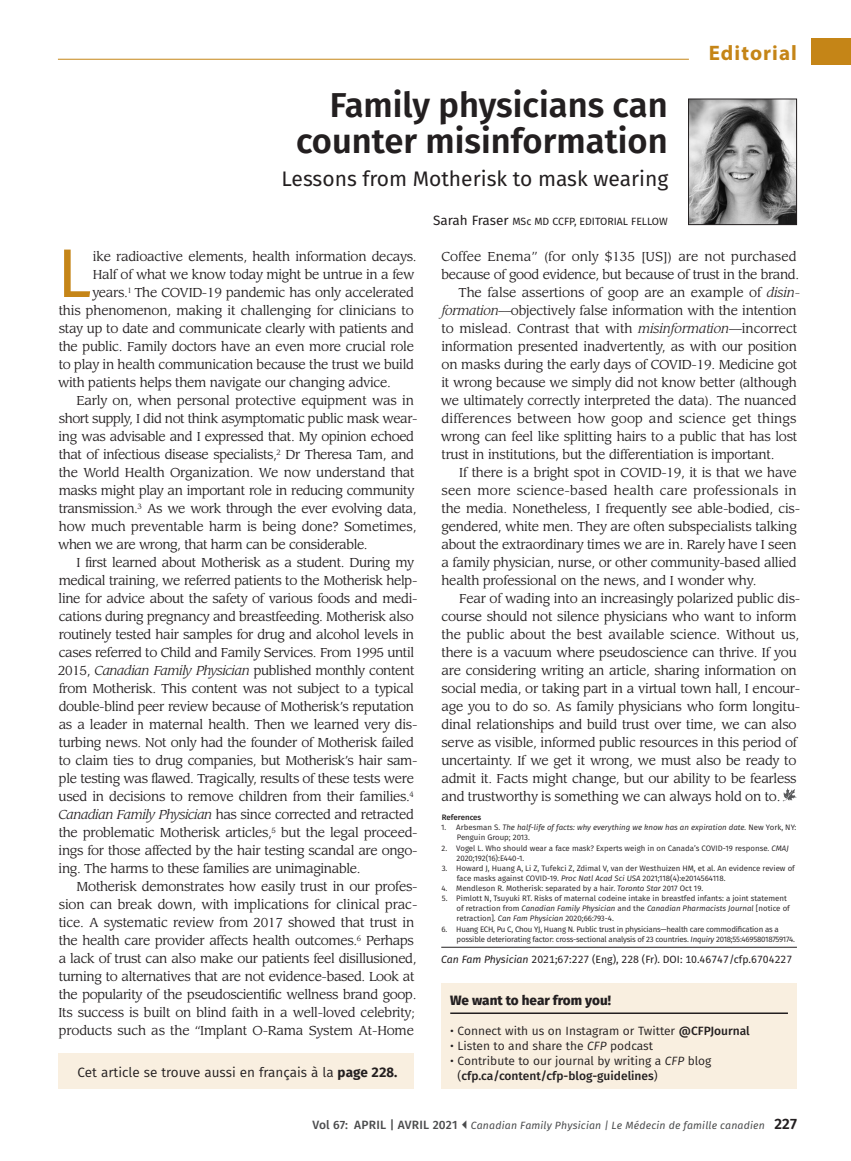
<style>
.page{position:relative;width:851px;height:1161px;background:#fff}
.page>*{position:absolute;margin:0;border:0;box-sizing:border-box;transform-origin:0 0}
.DropCap3{font:68.85px "Fira Sans";color:#c58517}
.ArticleTitle{font:600 34.5px/36px "Fira Sans";color:#231f20;text-align:right}
.ArticleSubtitle{font:21px "Fira Sans";color:#231f20}
.t1{font:700 21px "Myriad Pro";letter-spacing:.05em;color:#c58517}
.t2{font:13.5px "Fira Sans";color:#231f20}
.BoxTitle{font:800 13.5px "Fira Sans";color:#231f20}
.ParagraphIndent{font:12.75px/18px "Leawood Std";letter-spacing:-.02em;color:#231f20}
.DropCap3-2{font:12.75px "Leawood Std";letter-spacing:-.025em;color:#231f20}
.TableBody{font:12px/15px "Fira Sans";color:#231f20}
.t3{font:italic 10.5px "Fira Sans";letter-spacing:.015em;color:#4b4c4d}
.InfoLine{font:10.5px "Fira Sans";color:#231f20}
.Byline{font:10.5px "Fira Sans";color:#231f20}
.Reference{font:7.8px/10.2px "Fira Sans";letter-spacing:-.005em;color:#231f20}
.Reference-2{font:7.8px/10.2px "Fira Sans";letter-spacing:-.025em;color:#231f20}
.Reference-3{font:italic 7.8px/10.2px "Fira Sans";color:#231f20}
.SmallHead{font:500 7.8px "Fira Sans";color:#231f20}
.s1{font-size:13.5px}
.s2{font-style:italic}
.s3{font-weight:700}
.s4{font-style:normal}
.s5{font-weight:500}
.s6{font-weight:500;font-style:normal;font-size:12px}
.s7{font-weight:600;font-style:normal;font-size:15px;color:#231f20}
</style>
<div class="page">
<div style="left:812px;top:38px;width:38px;height:27px;background:#c58517"></div>
<hr style="left:58px;top:59px;width:630px;height:1px;background:#c58517">
<div style="left:58px;top:1053px;width:356px;height:36px;background:#f9efe0"></div>
<hr style="left:441px;top:947px;width:355px;height:1px;background:#231f20">
<svg style="left:782px;top:788px;width:15px;height:13px"></svg>
<img style="left:690px;top:101px;width:104px;height:122px">
<div style="left:688px;top:99px;width:108px;height:126px;border:1px solid #231f20"></div>
<div style="left:441px;top:983px;width:355px;height:106px;background:#f9efe0"></div>
<hr style="left:450px;top:1012px;width:338px;height:2px;background:#231f20">
<p class="ArticleTitle" style="left:296px;top:85px;width:373px">Family physicians can counter misinformation</p>
<p class="ArticleSubtitle" style="left:281px;top:163px;width:388px">Lessons from Motherisk to mask wearing</p>
<p class="Byline" style="left:433px;top:213px;width:236px"><span class="s1">Sarah Fraser</span> MSc MD CCFP, EDITORIAL FELLOW</p>
<h3 class="t1" style="left:708px;top:39px;width:90px">Editorial</h3>
<p class="DropCap3" style="left:57px;top:221px;width:36px">L</p>
<p class="DropCap3-2" style="left:93px;top:249px;width:325px">ike radioactive elements, health information decays.</p>
<p class="DropCap3-2" style="left:93px;top:267px;width:323px">Half of what we know today might be untrue in a few</p>
<p class="DropCap3-2" style="left:92px;top:285px;width:323px">years.<sup>1</sup> The COVID-19 pandemic has only accelerated</p>
<p class="DropCap3-2" style="left:59px;top:303px;width:356px">this phenomenon, making it challenging for clinicians to</p>
<p class="DropCap3-2" style="left:59px;top:321px;width:357px">stay up to date and communicate clearly with patients and</p>
<p class="DropCap3-2" style="left:59px;top:339px;width:357px">the public. Family doctors have an even more crucial role</p>
<p class="DropCap3-2" style="left:59px;top:357px;width:357px">to play in health communication because the trust we build</p>
<p class="DropCap3-2" style="left:58px;top:375px;width:334px">with patients helps them navigate our changing advice.</p>
<p class="ParagraphIndent" style="left:58px;top:392px;width:361px;text-indent:18px">Early on, when personal protective equipment was in short supply, I did not think asymptomatic public mask wear&shy;ing was advisable and I expressed that. My opinion echoed that of infectious disease specialists,<sup>2</sup> Dr Theresa Tam, and the World Health Organization. We now understand that masks might play an important role in reducing community transmission.<sup>3</sup> As we work through the ever evolving data, how much preventable harm is being done? Sometimes, when we are wrong, that harm can be considerable.</p>
<p class="ParagraphIndent" style="left:58px;top:554px;width:361px;text-indent:19px">I first learned about Motherisk as a student. During my medical training, we referred patients to the Motherisk help&shy;line for advice about the safety of various foods and medi&shy;cations during pregnancy and breastfeeding. Motherisk also routinely tested hair samples for drug and alcohol levels in cases referred to Child and Family Services. From 1995 until 2015, <span class="s2">Canadian Family Physician</span> published monthly content from Motherisk. This content was not subject to a typical double-blind peer review because of Motherisk’s reputation as a leader in maternal health. Then we learned very dis&shy;turbing news. Not only had the founder of Motherisk failed to claim ties to drug companies, but Motherisk’s hair sam&shy;ple testing was flawed. Tragically, results of these tests were used in decisions to remove children from their families.<sup>4<br></sup><span class="s2">Canadian Family Physician</span> has since corrected and retracted the problematic Motherisk articles,<sup>5</sup> but the legal proceed&shy;ings for those affected by the hair testing scandal are ongo&shy;ing. The harms to these families are unimaginable.</p>
<p class="ParagraphIndent" style="left:58px;top:878px;width:360px;text-indent:18px">Motherisk demonstrates how easily trust in our profes&shy;sion can break down, with implications for clinical prac&shy;tice. A systematic review from 2017 showed that trust in the health care provider affects health outcomes.<sup>6</sup> Perhaps a lack of trust can also make our patients feel disillusioned, turning to alternatives that are not evidence-based. Look at the popularity of the pseudoscientific wellness brand goop.<br>Its success is built on blind faith in a well-loved celebrity; products such as the “Implant O-Rama System At-Home</p>
<p class="t2" style="left:78px;top:1063px;width:321px">Cet article se trouve aussi en français à la <span class="s3">page 228.</span></p>
<p class="ParagraphIndent" style="left:441px;top:248px;width:359px">Coffee Enema’’ (for only $135 [US]) are not purchased because of good evidence, but because of trust in the brand.</p>
<p class="ParagraphIndent" style="left:441px;top:284px;width:361px;text-indent:18px">The false assertions of goop are an example of <span class="s2">disin&shy;formation</span>—objectively false information with the intention to mislead. Contrast that with <span class="s2">misinformation</span>—incorrect information presented inadvertently, as with our position on masks during the early days of COVID-19. Medicine got it wrong because we simply did not know better (although we ultimately correctly interpreted the data). The nuanced differences between how goop and science get things wrong can feel like splitting hairs to a public that has lost trust in institutions, but the differentiation is important.</p>
<p class="ParagraphIndent" style="left:441px;top:464px;width:360px;text-indent:18px">If there is a bright spot in COVID-19, it is that we have seen more science-based health care professionals in the media. Nonetheless, I frequently see able-bodied, cis&shy;gendered, white men. They are often subspecialists talking about the extraordinary times we are in. Rarely have I seen a family physician, nurse, or other community-based allied health professional on the news, and I wonder why.</p>
<p class="ParagraphIndent" style="left:441px;top:590px;width:360px;text-indent:18px">Fear of wading into an increasingly polarized public dis&shy;course should not silence physicians who want to inform the public about the best available science. Without us, there is a vacuum where pseudoscience can thrive. If you are considering writing an article, sharing information on social media, or taking part in a virtual town hall, I encour&shy;age you to do so. As family physicians who form longitu&shy;dinal relationships and build trust over time, we can also serve as visible, informed public resources in this period of uncertainty. If we get it wrong, we must also be ready to admit it. Facts might change, but our ability to be fearless and trustworthy is something we can always hold on to.</p>
<p class="SmallHead" style="left:442px;top:811px;width:41px">References</p>
<p class="Reference-3" style="left:456px;top:822px;width:341px;text-indent:-16px"><span class="s4">1. Arbesman S.</span> The half-life of facts: why everything we know has an expiration date. <span class="s4">New York, NY:<br>Penguin Group; 2013.</span></p>
<p class="Reference" style="left:456px;top:843px;width:333px;text-indent:-15px">2. Vogel L. Who should wear a face mask? Experts weigh in on Canada’s COVID-19 response. <span class="s2">CMAJ<br></span>2020;192(16):E440-1.</p>
<p class="Reference" style="left:457px;top:863px;width:339px;text-indent:-15px">3. Howard J, Huang A, Li Z, Tufekci Z, Zdimal V, van der Westhuizen HM, et al. An evidence review of face masks against COVID-19. <span class="s2">Proc Natl Acad Sci USA</span> 2021;118(4):e2014564118.</p>
<p class="Reference" style="left:441px;top:883px;width:263px">4. Mendleson R. Motherisk: separated by a hair. <span class="s2">Toronto Star</span> 2017 Oct 19.</p>
<p class="Reference" style="left:456px;top:893px;width:335px;text-indent:-15px">5. Pimlott N, Tsuyuki RT. Risks of maternal codeine intake in breastfed infants: a joint statement of retraction from <span class="s2">Canadian Family Physician</span> and the <span class="s2">Canadian Pharmacists Journal</span> [notice of retraction]. <span class="s2">Can Fam Physician</span> 2020;66:793-4.</p>
<p class="Reference-2" style="left:456px;top:924px;width:340px;text-indent:-15px">6. Huang ECH, Pu C, Chou YJ, Huang N. Public trust in physicians—health care commodification as a possible deteriorating factor: cross-sectional analysis of 23 countries. <span class="s2">Inquiry</span> 2018;55:46958018759174.</p>
<p class="InfoLine" style="left:441px;top:951px;width:352px"><span class="s2">Can Fam Physician</span> 2021;67:227 (Eng), 228 (Fr). DOI: 10.46747/cfp.6704227</p>
<p class="BoxTitle" style="left:450px;top:989px;width:162px">We want to hear from you!</p>
<p class="TableBody" style="left:450px;top:1023px;width:301px">• Connect with us on Instagram or Twitter <span class="s5">@CFPJournal</span></p>
<p class="TableBody" style="left:450px;top:1038px;width:204px">• Listen to and share the <span class="s2">CFP</span> podcast</p>
<p class="TableBody" style="left:457px;top:1053px;width:255px;text-indent:-7px">• Contribute to our journal by writing a <span class="s2">CFP</span> blog (<span class="s5">cfp.ca/content/cfp-blog-guidelines</span>)</p>
<p class="t3" style="left:312px;top:1117px;width:486px"><span class="s6">Vol 67: APRIL | AVRIL 2021</span> Canadian Family Physician | Le Médecin de famille canadien <span class="s7">227</span></p>
</div>
